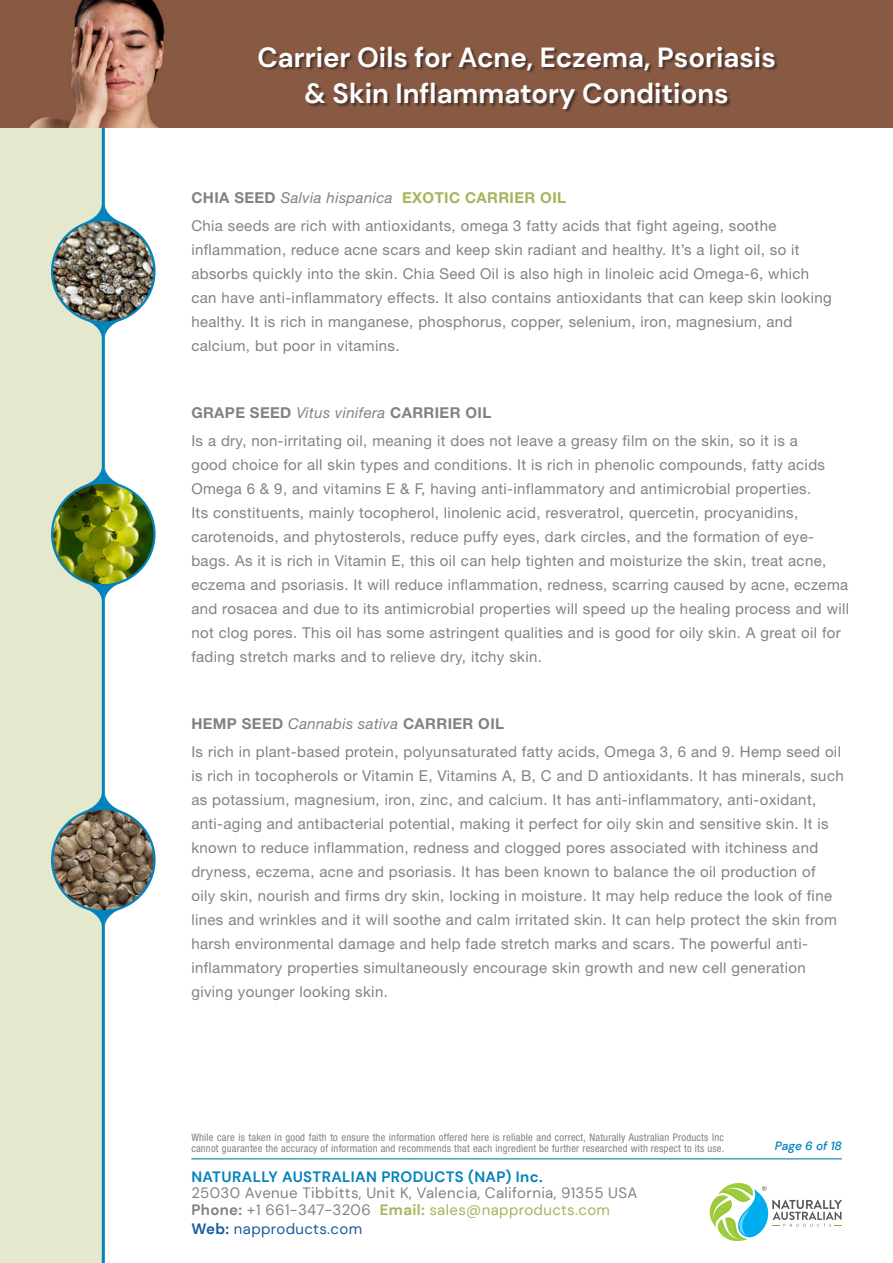
<style>
.page{position:relative;width:893px;height:1263px;background:#fff}
.page>*{position:absolute;margin:0;border:0;box-sizing:border-box;transform-origin:0 0}
.t1{font:700 27.6px/36.6px "DM Sans";color:#fff;text-align:center}
.t2{font:15px/24px "Helvetica Neue";letter-spacing:.025em;color:#808285}
.t3{font:15px/16.5px "DM Sans";letter-spacing:.025em;color:#808285}
.t4{font:700 15px "Helvetica Neue";letter-spacing:.025em;color:#808285}
.t5{font:700 15px "Helvetica Neue";letter-spacing:.025em;color:#a6b45b}
.t6{font:700 15px "DM Sans";letter-spacing:.025em;color:#0383bb}
.t7{font:15px "DM Sans";letter-spacing:.025em;color:#175d9e}
.t8{font:italic 500 12px "DM Sans";color:#0383bb}
.t9{font:condensed 10.5px/11.2px "Helvetica Neue";letter-spacing:.02em;color:#808285}
.s1{color:#808285}
.s2{font-weight:400;font-style:italic;color:#808285}
.s3{font-weight:400;font-style:italic}
.s4{font-weight:700}
.s5{font-weight:700;color:#a6b45b}
.s6{color:#a6b45b}
</style>
<div class="page">
<svg style="left:709px;top:1183px;width:133px;height:59px"></svg>
<hr style="left:191px;top:1158px;width:651px;height:1px;background:#0383bb">
<div style="left:0;top:0;width:105px;height:1263px;background:#e4e8cd"></div>
<hr style="left:102px;top:106px;width:3px;height:1157px;background:#0383bb">
<img style="left:52px;top:809px;width:102px;height:102px;border-radius:51px">
<svg style="left:85px;top:793px;width:37px;height:18px"></svg>
<svg style="left:85px;top:908px;width:37px;height:18px"></svg>
<img style="left:52px;top:220px;width:102px;height:103px;border-radius:51px">
<svg style="left:86px;top:205px;width:35px;height:17px"></svg>
<svg style="left:85px;top:320px;width:37px;height:17px"></svg>
<img style="left:52px;top:483px;width:102px;height:102px;border-radius:51px">
<svg style="left:85px;top:467px;width:37px;height:18px"></svg>
<svg style="left:85px;top:582px;width:37px;height:18px"></svg>
<img style="left:0;top:0;width:893px;height:128px">
<div style="left:259px;top:48px;width:520px;height:65px;background:#231f20;opacity:.6"></div>
<p class="t1" style="left:257px;top:39px;width:520px">Carrier Oils for Acne, Eczema, Psoriasis &amp; Skin Inflammatory Conditions</p>
<p class="t5" style="left:191px;top:189px;width:376px"><span class="s1">CHIA SEED</span> <span class="s2">Salvia hispanica</span> EXOTIC CARRIER OIL</p>
<p class="t2" style="left:191px;top:214px;width:642px">Chia seeds are rich with antioxidants, omega 3 fatty acids that fight ageing, soothe inflammation, reduce acne scars and keep skin radiant and healthy. It’s a light oil, so it absorbs quickly into the skin. Chia Seed Oil is also high in linoleic acid Omega-6, which can have anti-inflammatory effects. It also contains antioxidants that can keep skin looking healthy. It is rich in manganese, phosphorus, copper, selenium, iron, magnesium, and calcium, but poor in vitamins.</p>
<p class="t4" style="left:191px;top:403px;width:301px">GRAPE SEED <span class="s3">Vitus vinifera</span> CARRIER OIL</p>
<p class="t2" style="left:191px;top:429px;width:659px">Is a dry, non-irritating oil, meaning it does not leave a greasy film on the skin, so it is a<br>good choice for all skin types and conditions. It is rich in phenolic compounds, fatty acids Omega 6 &amp; 9, and vitamins E &amp; F, having anti-inflammatory and antimicrobial properties.<br>Its constituents, mainly tocopherol, linolenic acid, resveratrol, quercetin, procyanidins, carotenoids, and phytosterols, reduce puffy eyes, dark circles, and the formation of eye&shy;bags. As it is rich in Vitamin E, this oil can help tighten and moisturize the skin, treat acne, eczema and psoriasis. It will reduce inflammation, redness, scarring caused by acne, eczema and rosacea and due to its antimicrobial properties will speed up the healing process and will not clog pores. This oil has some astringent qualities and is good for oily skin. A great oil for fading stretch marks and to relieve dry, itchy skin.</p>
<p class="t4" style="left:191px;top:714px;width:314px">HEMP SEED <span class="s3">Cannabis sativa</span> CARRIER OIL</p>
<p class="t2" style="left:191px;top:739px;width:654px">Is rich in plant-based protein, polyunsaturated fatty acids, Omega 3, 6 and 9. Hemp seed oil is rich in tocopherols or Vitamin E, Vitamins A, B, C and D antioxidants. It has minerals, such as potassium, magnesium, iron, zinc, and calcium. It has anti-inflammatory, anti-oxidant, anti-aging and antibacterial potential, making it perfect for oily skin and sensitive skin. It is known to reduce inflammation, redness and clogged pores associated with itchiness and dryness, eczema, acne and psoriasis. It has been known to balance the oil production of<br>oily skin, nourish and firms dry skin, locking in moisture. It may help reduce the look of fine lines and wrinkles and it will soothe and calm irritated skin. It can help protect the skin from harsh environmental damage and help fade stretch marks and scars. The powerful anti&shy;inflammatory properties simultaneously encourage skin growth and new cell generation giving younger looking skin.</p>
<p class="t9" style="left:191px;top:1132px;width:534px">While care is taken in good faith to ensure the information offered here is reliable and correct, Naturally Australian Products Inc cannot guarantee the accuracy of information and recommends that each ingredient be further researched with respect to its use.</p>
<p class="t6" style="left:191px;top:1167px;width:353px">NATURALLY AUSTRALIAN PRODUCTS (NAP) Inc.</p>
<p class="t3" style="left:191px;top:1185px;width:448px">25030 Avenue Tibbitts, Unit K, Valencia, California, 91355 USA<br><span class="s4">Phone:</span> +1 661-347-3206 <span class="s5">Email:</span> <span class="s6">sales@napproducts.com</span></p>
<p class="t7" style="left:191px;top:1220px;width:172px"><span class="s4">Web:</span> napproducts.com</p>
<p class="t8" style="left:775px;top:1138px;width:69px">Page 6 of 18</p>
</div>
